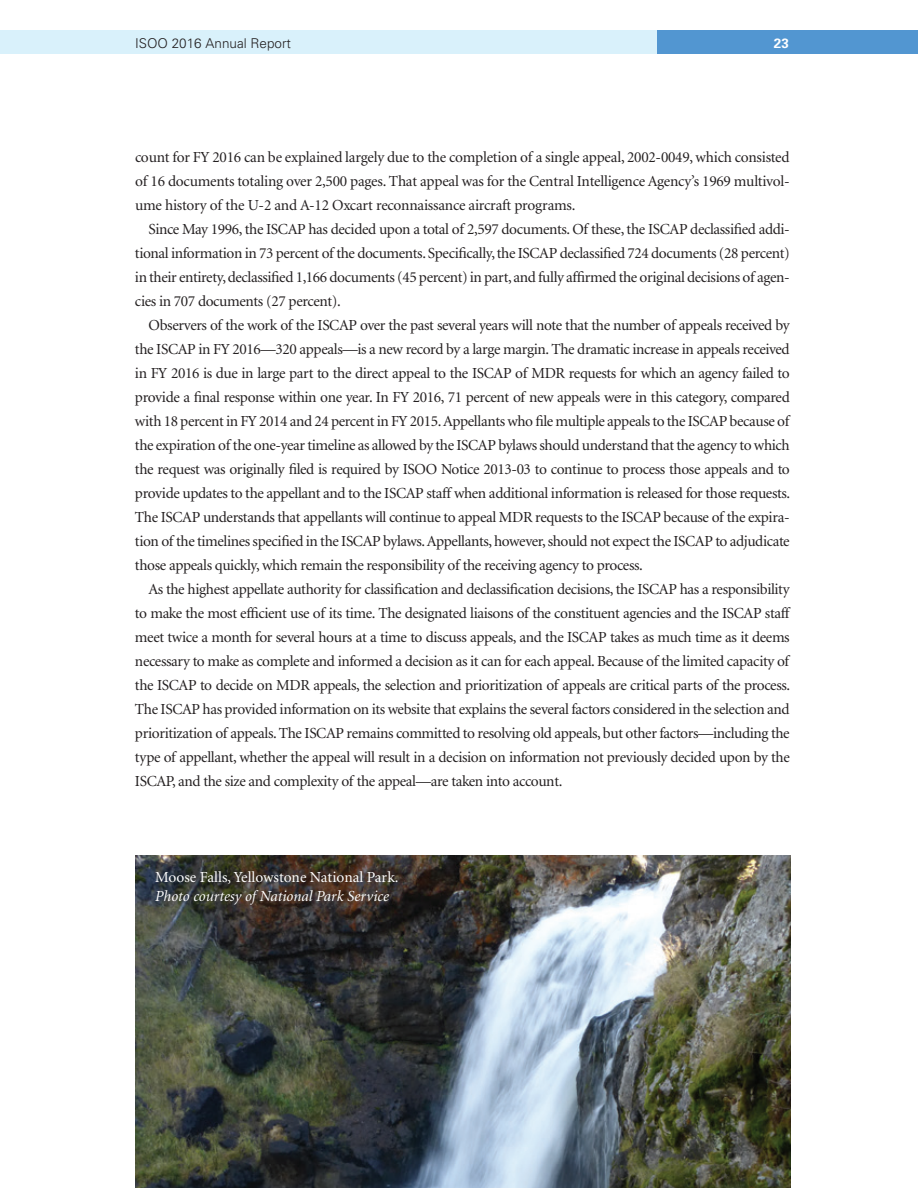
<style>
.page{position:relative;width:918px;height:1188px;background:#fff}
.page>*{position:absolute;margin:0;border:0;box-sizing:border-box;transform-origin:0 0}
.t1{font:15.3px/24px "Minion";letter-spacing:-.025em;color:#231f20;text-align:justify}
.t2{font:15.3px "Minion";color:#fff}
.t3{font:italic 15.3px "Minion";color:#fff}
.t4{font:300 13.5px "Univers";color:#231f20}
.t5{font:700 13.5px "Univers";color:#fff}
</style>
<div class="page">
<div style="left:657px;top:30px;width:261px;height:24px;background:#5296d1"></div>
<div style="left:0;top:30px;width:657px;height:24px;background:#d9f1fb"></div>
<img style="left:135px;top:855px;width:655px;height:333px">
<p class="t4" style="left:135px;top:35px;width:158px">ISOO 2016 Annual Report</p>
<p class="t5" style="left:774px;top:35px;width:17px">23</p>
<p class="t1" style="left:135px;top:145px;width:656px">count for FY 2016 can be explained largely due to the completion of a single appeal, 2002-0049, which consisted of 16 documents totaling over 2,500 pages. That appeal was for the Central Intelligence Agency’s 1969 multivol&shy;ume history of the U-2 and A-12 Oxcart reconnaissance aircraft programs.</p>
<p class="t1" style="left:135px;top:217px;width:656px;text-indent:13px">Since May 1996, the ISCAP has decided upon a total of 2,597 documents. Of these, the ISCAP declassified addi&shy;tional information in 73 percent of the documents. Specifically, the ISCAP declassified 724 documents (28 percent) in their entirety, declassified 1,166 documents (45 percent) in part, and fully affirmed the original decisions of agen&shy;cies in 707 documents (27 percent).</p>
<p class="t1" style="left:135px;top:313px;width:657px;text-indent:13px">Observers of the work of the ISCAP over the past several years will note that the number of appeals received by the ISCAP in FY 2016—320 appeals—is a new record by a large margin. The dramatic increase in appeals received in FY 2016 is due in large part to the direct appeal to the ISCAP of MDR requests for which an agency failed to provide a final response within one year. In FY 2016, 71 percent of new appeals were in this category, compared with 18 percent in FY 2014 and 24 percent in FY 2015. Appellants who file multiple appeals to the ISCAP because of the expiration of the one-year timeline as allowed by the ISCAP bylaws should understand that the agency to which the request was originally filed is required by ISOO Notice 2013-03 to continue to process those appeals and to provide updates to the appellant and to the ISCAP staff when additional information is released for those requests.<br>The ISCAP understands that appellants will continue to appeal MDR requests to the ISCAP because of the expira&shy;tion of the timelines specified in the ISCAP bylaws. Appellants, however, should not expect the ISCAP to adjudicate those appeals quickly, which remain the responsibility of the receiving agency to process.</p>
<p class="t1" style="left:135px;top:577px;width:657px;text-indent:13px">As the highest appellate authority for classification and declassification decisions, the ISCAP has a responsibility to make the most efficient use of its time. The designated liaisons of the constituent agencies and the ISCAP staff meet twice a month for several hours at a time to discuss appeals, and the ISCAP takes as much time as it deems necessary to make as complete and informed a decision as it can for each appeal. Because of the limited capacity of the ISCAP to decide on MDR appeals, the selection and prioritization of appeals are critical parts of the process.<br>The ISCAP has provided information on its website that explains the several factors considered in the selection and prioritization of appeals. The ISCAP remains committed to resolving old appeals, but other factors—including the type of appellant, whether the appeal will result in a decision on information not previously decided upon by the ISCAP, and the size and complexity of the appeal—are taken into account.</p>
<p class="t2" style="left:155px;top:869px;width:245px">Moose Falls, Yellowstone National Park.</p>
<p class="t3" style="left:155px;top:889px;width:235px">Photo courtesy of National Park Service</p>
</div>
